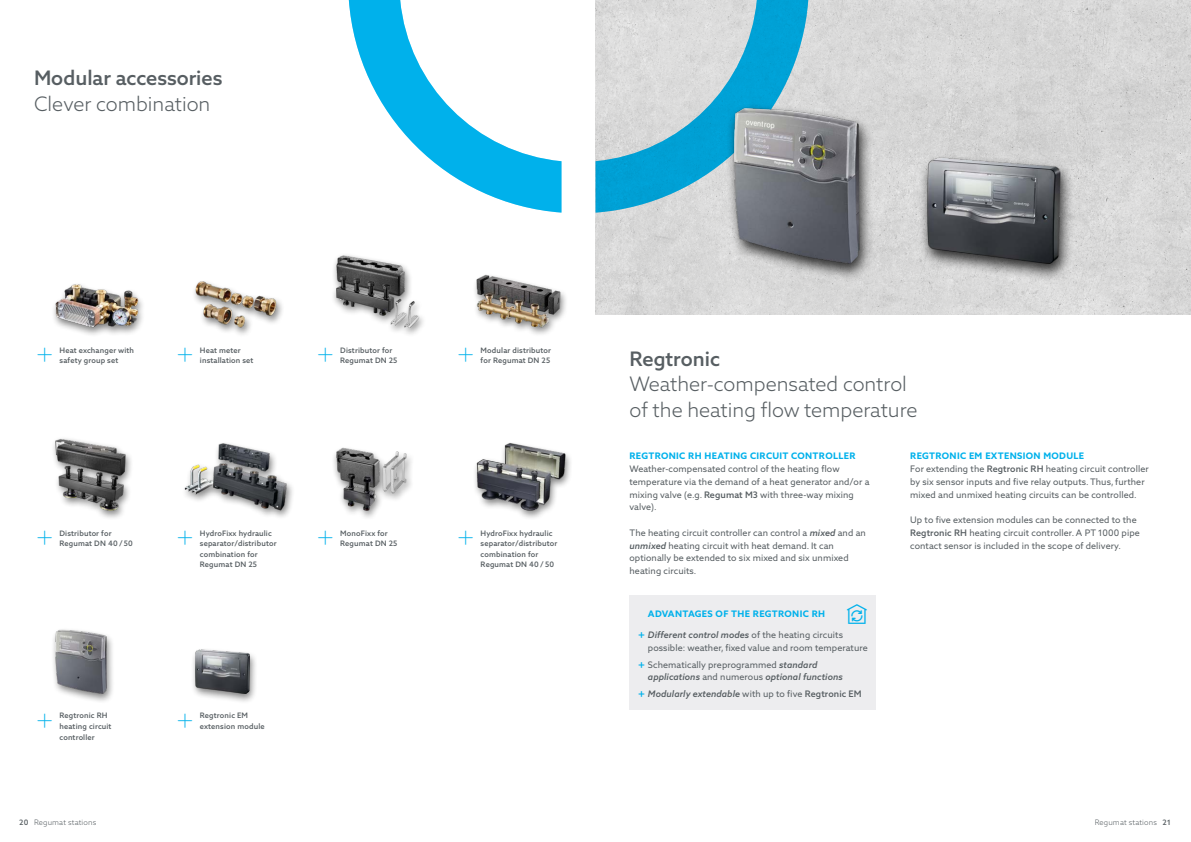
<style>
.page{position:relative;width:1191px;height:842px;background:#fff}
.page>*{position:absolute;margin:0;border:0;box-sizing:border-box;transform-origin:0 0}
.t1{font:300 20px/25.5px "Azo Sans 2";color:#575e62}
.t2{font:500 20px "Azo Sans 2";color:#575e62}
.t3{font:9px/12.8px "Azo Sans 2";letter-spacing:.01em;color:#575e62}
.t4{font:700 9px "Azo Sans 2";letter-spacing:.035em;color:#00b1eb}
.t5{font:italic 500 9px "Azo Sans 2";letter-spacing:.01em;color:#575e62}
.t6{font:500 7.5px/10.6px "Azo Sans 2";letter-spacing:.02em;color:#575e62}
.t7{font:300 7.5px "Azo Sans 2";letter-spacing:.02em;color:#575e62}
.s1{font-weight:500}
.s2{font-weight:500;font-style:italic}
.s3{font-weight:500;font-size:11.5px;color:#00b1eb}
.s4{font-style:normal;font-size:11.5px;color:#00b1eb}
.s5{font-weight:400;font-style:normal}
.s6{font-style:normal}
.s7{font-weight:700;color:#00b1eb}
</style>
<div class="page">
<img style="left:595px;top:0;width:596px;height:315px">
<svg style="left:349px;top:0;width:459px;height:213px"></svg>
<hr style="left:757px;top:0;width:51px;height:1px;background:#00b1eb">
<hr style="left:349px;top:0;width:51px;height:1px;background:#00b1eb">
<div style="left:51px;top:282px;width:95px;height:55px;background:#000;opacity:.5"></div>
<img style="left:55px;top:282px;width:85px;height:45px">
<div style="left:51px;top:436px;width:83px;height:84px;background:#000;opacity:.5"></div>
<img style="left:55px;top:438px;width:79px;height:72px">
<div style="left:191px;top:279px;width:93px;height:58px;background:#000;opacity:.5"></div>
<img style="left:196px;top:281px;width:83px;height:46px">
<div style="left:180px;top:441px;width:115px;height:79px;background:#000;opacity:.5"></div>
<img style="left:184px;top:441px;width:102px;height:69px">
<div style="left:331px;top:253px;width:96px;height:84px;background:#000;opacity:.5"></div>
<img style="left:336px;top:255px;width:84px;height:72px">
<div style="left:331px;top:446px;width:84px;height:75px;background:#000;opacity:.5"></div>
<img style="left:336px;top:446px;width:78px;height:64px">
<div style="left:472px;top:273px;width:96px;height:64px;background:#000;opacity:.5"></div>
<img style="left:476px;top:273px;width:85px;height:54px">
<div style="left:472px;top:441px;width:101px;height:79px;background:#000;opacity:.5"></div>
<img style="left:476px;top:441px;width:91px;height:69px">
<div style="left:629px;top:595px;width:247px;height:115px;background:#ededef"></div>
<div style="left:50px;top:627px;width:65px;height:77px;background:#000;opacity:.5"></div>
<img style="left:55px;top:629px;width:51px;height:64px">
<div style="left:190px;top:647px;width:68px;height:57px;background:#000;opacity:.5"></div>
<img style="left:196px;top:650px;width:53px;height:43px">
<div style="left:725px;top:103px;width:148px;height:178px;background:#000;opacity:.8"></div>
<img style="left:734px;top:106px;width:125px;height:158px">
<div style="left:918px;top:153px;width:156px;height:128px;background:#000;opacity:.8"></div>
<img style="left:927px;top:156px;width:133px;height:108px">
<h1 class="t2" style="left:34px;top:66px;width:190px">Modular accessories</h1>
<h1 class="t1" style="left:34px;top:91px;width:178px">Clever combination</h1>
<p class="t6" style="left:60px;top:345px;width:76px">Heat exchanger with safety group set</p>
<p class="t6" style="left:340px;top:345px;width:59px">Distributor for<br>Regumat DN 25</p>
<p class="t6" style="left:200px;top:345px;width:55px">Heat meter installation set</p>
<p class="t6" style="left:480px;top:345px;width:72px">Modular distributor for Regumat DN 25</p>
<p class="t6" style="left:60px;top:528px;width:75px">Distributor for<br>Regumat DN 40 / 50</p>
<p class="t6" style="left:480px;top:528px;width:78px">HydroFixx hydraulic separator/distributor combination for<br>Regumat DN 40 / 50</p>
<p class="t6" style="left:340px;top:528px;width:59px">MonoFixx for<br>Regumat DN 25</p>
<p class="t6" style="left:200px;top:528px;width:78px">HydroFixx hydraulic separator/distributor combination for<br>Regumat DN 25</p>
<p class="t6" style="left:60px;top:710px;width:53px">Regtronic RH heating circuit controller</p>
<p class="t6" style="left:200px;top:710px;width:66px">Regtronic EM extension module</p>
<h1 class="t2" style="left:629px;top:347px;width:92px">Regtronic</h1>
<h1 class="t1" style="left:629px;top:371px;width:289px">Weather-compensated control of the heating flow temperature</h1>
<p class="t4" style="left:629px;top:451px;width:227px">REGTRONIC RH HEATING CIRCUIT CONTROLLER</p>
<p class="t3" style="left:629px;top:462px;width:241px">Weather-compensated control of the heating flow temperature via the demand of a heat generator and/or a mixing valve (e.g. <span class="s1">Regumat M3</span> with three-way mixing valve).</p>
<p class="t3" style="left:629px;top:526px;width:238px">The heating circuit controller can control a <span class="s2">mixed</span> and an <span class="s2">unmixed</span> heating circuit with heat demand. It can optionally be extended to six mixed and six unmixed heating circuits.</p>
<p class="t4" style="left:648px;top:608px;width:179px">ADVANTAGES OF THE REGTRONIC RH</p>
<p class="t3" style="left:648px;top:628px;width:221px;text-indent:-10px"><span class="s3">+</span> <span class="s2">Different control modes</span> of the heating circuits possible: weather, fixed value and room temperature</p>
<p class="t3" style="left:648px;top:658px;width:196px;text-indent:-10px"><span class="s3">+</span> Schematically preprogrammed <span class="s2">standard applications</span> and numerous <span class="s2">optional functions</span></p>
<p class="t5" style="left:638px;top:689px;width:225px"><span class="s4">+</span> Modularly extendable <span class="s5">with up to five</span> <span class="s6">Regtronic EM</span></p>
<p class="t3" style="left:910px;top:450px;width:240px"><span class="s7">REGTRONIC EM EXTENSION MODULE<br></span>For extending the <span class="s1">Regtronic RH</span> heating circuit controller by six sensor inputs and five relay outputs. Thus, further mixed and unmixed heating circuits can be controlled.</p>
<p class="t3" style="left:910px;top:513px;width:231px">Up to five extension modules can be connected to the<br><span class="s1">Regtronic RH</span> heating circuit controller. A PT 1000 pipe contact sensor is included in the scope of delivery.</p>
<p class="t7" style="left:19px;top:818px;width:79px"><span class="s1">20</span> Regumat stations</p>
<p class="t7" style="left:1094px;top:818px;width:77px">Regumat stations <span class="s1">21</span></p>
</div>
